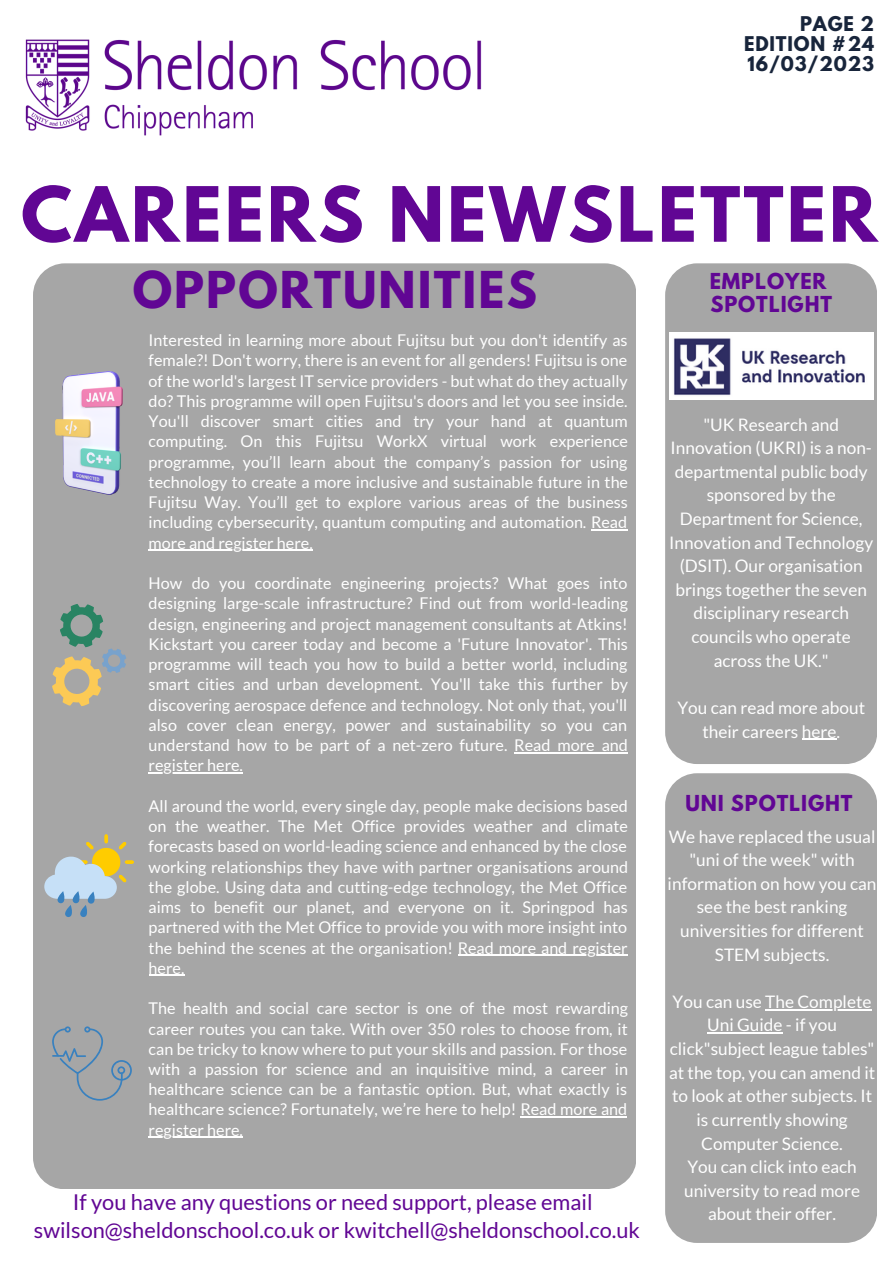
<style>
.page{position:relative;width:893px;height:1264px;background:#fff}
.page>*{position:absolute;margin:0;border:0;box-sizing:border-box;transform-origin:0 0}
.t1{font:700 67.5px "League Spartan";letter-spacing:.045em;color:#610694}
.t2{font:700 45px "League Spartan";letter-spacing:.045em;color:#610694}
.t3{font:21.75px/28px "Lato";color:#610694;text-align:center}
.t4{font:700 19.5px/22.5px "League Spartan";letter-spacing:.045em;color:#610694}
.t5{font:700 18px/20.2px "League Spartan";letter-spacing:.045em;color:#18253b;text-align:justify}
.t6{font:17.25px/23.5px "Lato";color:#fff;text-align:center}
.t7{font:16.2px/20.2px "Lato";color:#fff;text-align:justify}
</style>
<div class="page">
<div style="left:33px;top:263px;width:602px;height:925px;background:#a6a6a6;border-radius:32px"></div>
<div style="left:665px;top:263px;width:211px;height:501px;background:#a6a6a6;border-radius:32px"></div>
<div style="left:665px;top:773px;width:211px;height:469px;background:#a6a6a6;border-radius:32px"></div>
<img style="left:25px;top:39px;width:457px;height:97px">
<img style="left:55px;top:371px;width:68px;height:123px">
<hr style="left:591px;top:529px;width:36px;height:1px;background:#fff">
<hr style="left:149px;top:550px;width:164px;height:1px;background:#fff">
<hr style="left:514px;top:752px;width:114px;height:1px;background:#fff">
<hr style="left:149px;top:772px;width:94px;height:1px;background:#fff">
<hr style="left:457px;top:954px;width:170px;height:1px;background:#fff">
<hr style="left:149px;top:974px;width:35px;height:2px;background:#fff">
<hr style="left:520px;top:1116px;width:107px;height:1px;background:#fff">
<hr style="left:149px;top:1136px;width:94px;height:1px;background:#fff">
<svg style="left:52px;top:604px;width:74px;height:102px"></svg>
<svg style="left:44px;top:834px;width:90px;height:83px"></svg>
<svg style="left:52px;top:1026px;width:80px;height:74px"></svg>
<img style="left:669px;top:332px;width:204px;height:68px">
<hr style="left:801px;top:738px;width:35px;height:1px;background:#fff">
<hr style="left:765px;top:1008px;width:106px;height:2px;background:#fff">
<hr style="left:707px;top:1032px;width:75px;height:1px;background:#fff">
<p class="t5" style="left:744px;top:16px;width:131px;text-indent:56px">PAGE 2<br>EDITION #24<br>16/03/2023</p>
<h1 class="t1" style="left:21px;top:181px;width:857px">CAREERS NEWSLETTER</h1>
<h2 class="t2" style="left:133px;top:268px;width:405px">OPPORTUNITIES</h2>
<p class="t4" style="left:709px;top:272px;width:124px">EMPLOYER<br>SPOTLIGHT</p>
<p class="t7" style="left:149px;top:330px;width:481px">Interested in learning more about Fujitsu but you don't identify as female?! Don't worry, there is an event for all genders! Fujitsu is one of the world's largest IT service providers - but what do they actually do? This programme will open Fujitsu's doors and let you see inside.<br>You'll discover smart cities and try your hand at quantum computing. On this Fujitsu WorkX virtual work experience programme, you’ll learn about the company’s passion for using technology to create a more inclusive and sustainable future in the Fujitsu Way. You’ll get to explore various areas of the business including cybersecurity, quantum computing and automation. Read more and register here.</p>
<p class="t7" style="left:149px;top:572px;width:481px">How do you coordinate engineering projects? What goes into designing large-scale infrastructure? Find out from world-leading design, engineering and project management consultants at Atkins!<br>Kickstart you career today and become a 'Future Innovator'. This programme will teach you how to build a better world, including smart cities and urban development. You'll take this further by discovering aerospace defence and technology. Not only that, you'll also cover clean energy, power and sustainability so you can understand how to be part of a net-zero future. Read more and register here.</p>
<p class="t7" style="left:149px;top:795px;width:481px">All around the world, every single day, people make decisions based on the weather. The Met Office provides weather and climate forecasts based on world-leading science and enhanced by the close working relationships they have with partner organisations around the globe. Using data and cutting-edge technology, the Met Office aims to benefit our planet, and everyone on it. Springpod has partnered with the Met Office to provide you with more insight into the behind the scenes at the organisation! Read more and register here.</p>
<p class="t7" style="left:149px;top:997px;width:481px">The health and social care sector is one of the most rewarding career routes you can take. With over 350 roles to choose from, it can be tricky to know where to put your skills and passion. For those with a passion for science and an inquisitive mind, a career in healthcare science can be a fantastic option. But, what exactly is healthcare science? Fortunately, we’re here to help! Read more and register here.</p>
<h3 class="t3" style="left:34px;top:1187px;width:607px">If you have any questions or need support, please email swilson@sheldonschool.co.uk or kwitchell@sheldonschool.co.uk</h3>
<p class="t6" style="left:669px;top:412px;width:205px">"UK Research and<br>Innovation (UKRI) is a non&shy;departmental public body sponsored by the<br>Department for Science,<br>Innovation and Technology (DSIT). Our organisation brings together the seven disciplinary research councils who operate across the UK."</p>
<p class="t6" style="left:677px;top:695px;width:189px">You can read more about their careers here.</p>
<p class="t4" style="left:685px;top:794px;width:169px">UNI SPOTLIGHT</p>
<p class="t6" style="left:667px;top:824px;width:210px">We have replaced the usual "uni of the week" with information on how you can see the best ranking universities for different<br>STEM subjects.</p>
<p class="t6" style="left:669px;top:989px;width:208px">You can use The Complete<br>Uni Guide - if you click"subject league tables" at the top, you can amend it to look at other subjects. It is currently showing<br>Computer Science.<br>You can click into each university to read more about their offer.</p>
</div>
